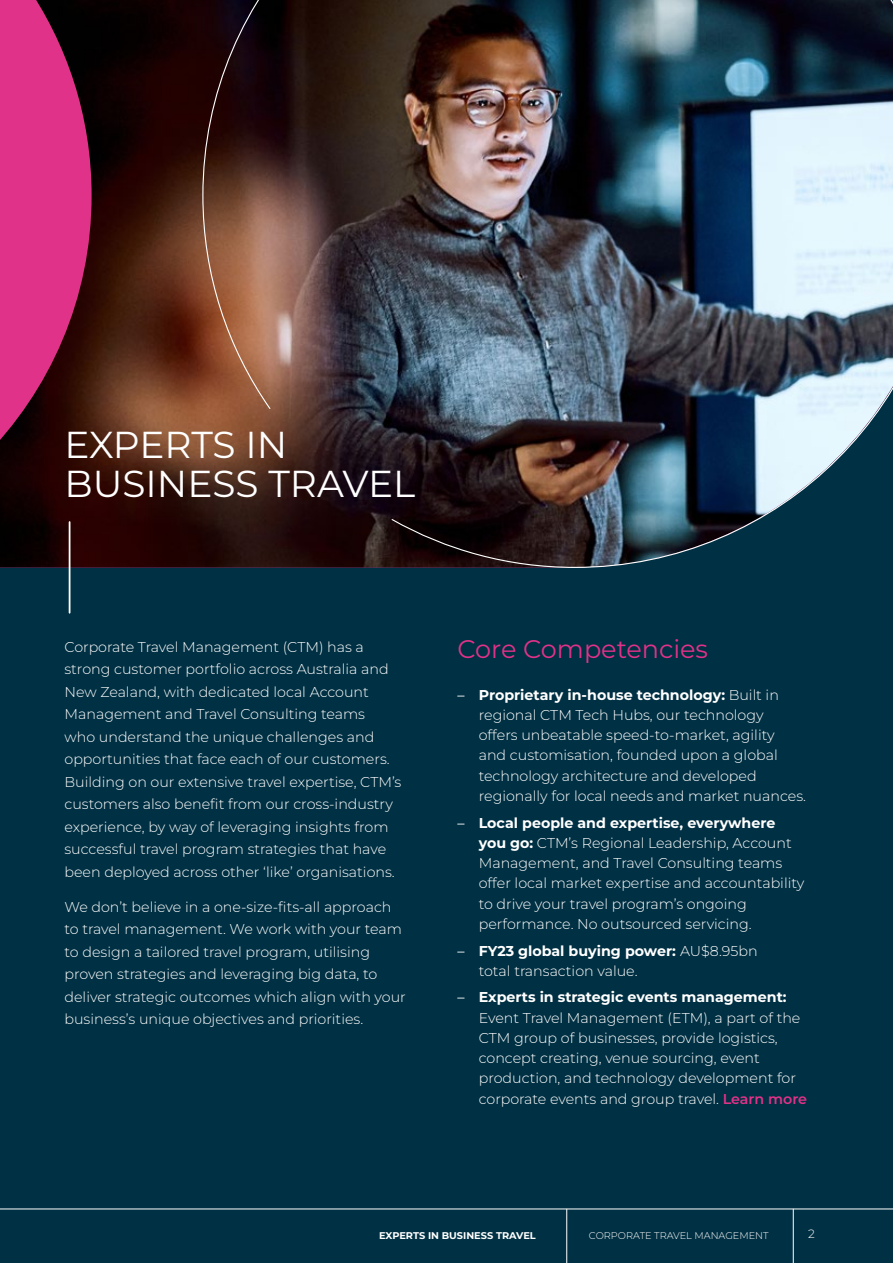
<style>
.page{position:relative;width:893px;height:1263px;background:#003043}
.page>*{position:absolute;margin:0;border:0;box-sizing:border-box;transform-origin:0 0}
.t1{font:37.5px/39px "Montserrat";color:#fff}
.t2{font:25.5px "Montserrat";color:#e03288}
.t3{font:300 14.25px/20.2px "Montserrat";color:#fff}
.t4{font:300 12px "Montserrat";color:#fff}
.t5{font:300 9.75px "Montserrat";color:#fff}
.t6{font:700 9.75px "Montserrat";color:#fff}
.s1{font-family:"Helvetica Neue LT Std"}
.s2{font-weight:700}
.s3{font-weight:600;color:#e03288}
</style>
<div class="page">
<img style="left:92px;top:0;width:110px;height:567px">
<svg style="left:0;top:0;width:92px;height:567px;background:#8b1d4e"></svg>
<hr style="left:69px;top:522px;width:1px;height:91px;background:#fff">
<img style="left:202px;top:0;width:691px;height:568px">
<hr style="left:0;top:1208px;width:893px;height:1px;background:#fff">
<hr style="left:793px;top:1209px;width:1px;height:54px;background:#fff">
<hr style="left:566px;top:1209px;width:1px;height:54px;background:#fff">
<h1 class="t1" style="left:64px;top:424px;width:352px">EXPERTS IN<br>BUSINESS TRAVEL</h1>
<p class="t3" style="left:64px;top:635px;width:338px;line-height:22.5px">Corporate Travel Management (CTM) has a strong customer portfolio across Australia and New Zealand, with dedicated local Account Management and Travel Consulting teams<br>who understand the unique challenges and opportunities that face each of our customers.<br>Building on our extensive travel expertise, CTM’s customers also benefit from our cross-industry experience, by way of leveraging insights from successful travel program strategies that have been deployed across other ‘like’ organisations.</p>
<p class="t3" style="left:64px;top:895px;width:343px;line-height:22.5px">We don’t believe in a one-size-fits-all approach to travel management. We work with your team to design a tailored travel program, utilising proven strategies and leveraging big data, to deliver strategic outcomes which align with your business’s unique objectives and priorities.</p>
<h2 class="t2" style="left:457px;top:631px;width:252px">Core Competencies</h2>
<p class="t3" style="left:479px;top:684px;width:329px;text-indent:-21px"><span class="s1">–</span> <span class="s2">Proprietary in-house technology:</span> Built in regional CTM Tech Hubs, our technology offers unbeatable speed-to-market, agility<br>and customisation, founded upon a global technology architecture and developed regionally for local needs and market nuances.</p>
<p class="t3" style="left:479px;top:812px;width:327px;text-indent:-21px"><span class="s1">–</span> <span class="s2">Local people and expertise, everywhere you go:</span> CTM’s Regional Leadership, Account Management, and Travel Consulting teams offer local market expertise and accountability to drive your travel program’s ongoing performance. No outsourced servicing.</p>
<p class="t3" style="left:479px;top:940px;width:280px;text-indent:-21px"><span class="s1">–</span> <span class="s2">FY23 global buying power:</span> AU$8.95bn total transaction value.</p>
<p class="t3" style="left:479px;top:987px;width:330px;text-indent:-21px"><span class="s1">–</span> <span class="s2">Experts in strategic events management:<br></span>Event Travel Management (ETM), a part of the CTM group of businesses, provide logistics, concept creating, venue sourcing, event production, and technology development for corporate events and group travel. <span class="s3">Learn more</span></p>
<p class="t6" style="left:379px;top:1228px;width:158px">EXPERTS IN BUSINESS TRAVEL</p>
<p class="t5" style="left:589px;top:1229px;width:181px">CORPORATE TRAVEL MANAGEMENT</p>
<p class="t4" style="left:808px;top:1225px;width:8px">2</p>
</div>
